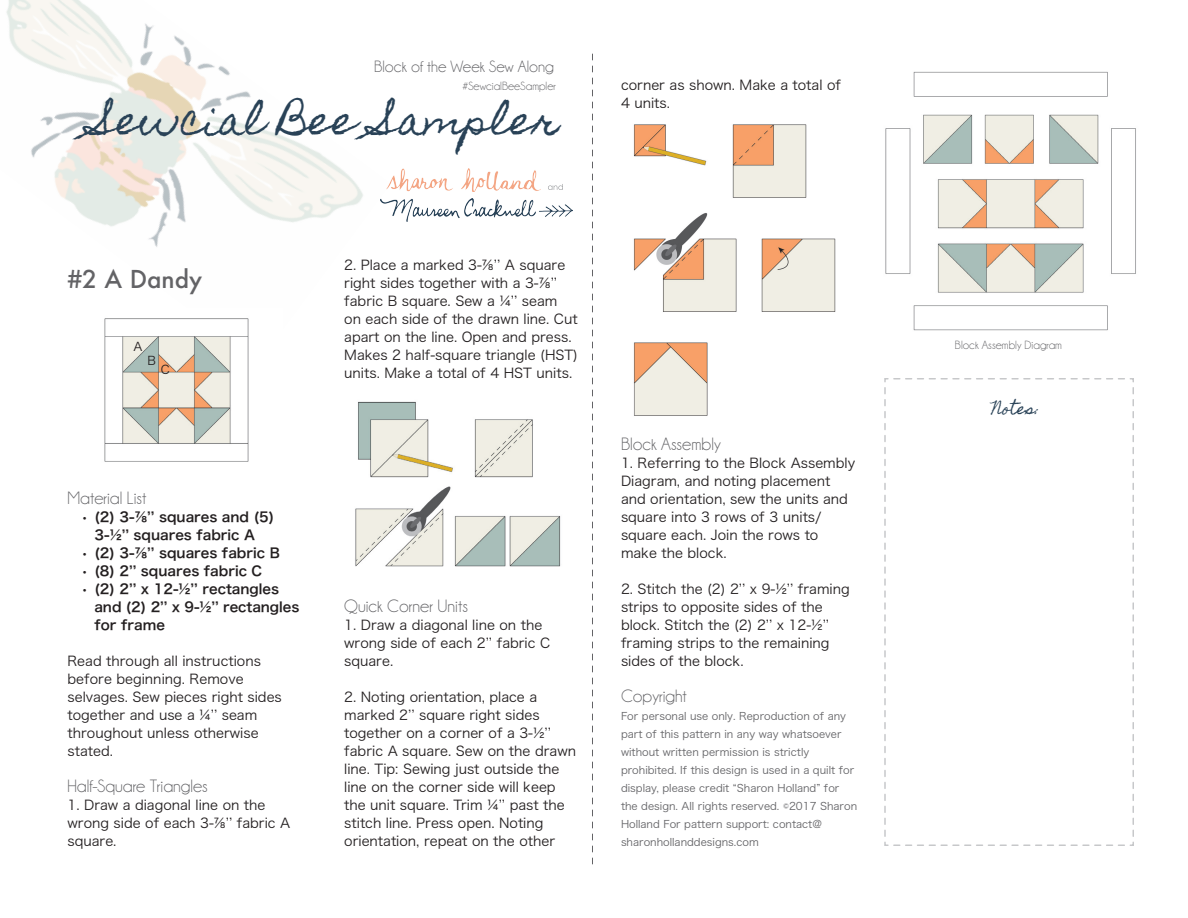
<style>
.page{position:relative;width:1188px;height:918px;background:#fff}
.page>*{position:absolute;margin:0;border:0;box-sizing:border-box;transform-origin:0 0}
.t1{font:39px "Homemade Apple";color:#294257}
.block_name{font:500 24px "Futura";color:#636366}
.Body_Copy_Subtitle{font:18px "Champagne&Limousines";color:#636366}
.t2{font:16.5px "Champagne&Limousines";color:#636366}
.Swatches{font:15px "Homemade Apple";color:#294257}
.t3{font:13.5px/18px "Hira Kaku Pro W3";color:#231f20}
.t4{font:13.5px/18px "Hira Kaku Pro W6";color:#231f20;text-align:center}
.strip_in{font:12px "Champagne&Limousines";color:#636366}
.A__B__C{font:12px "Hira Kaku Pro W3";color:#231f20}
.Copyright_copy{font:10.5px/18px "Hira Kaku Pro W3";color:#636366}
</style>
<div class="page">
<img style="left:6px;top:0;width:381px;height:247px">
<img style="left:380px;top:199px;width:192px;height:22px">
<img style="left:387px;top:168px;width:153px;height:24px">
<svg style="left:548px;top:184px;width:15px;height:6px"></svg>
<svg style="left:592px;top:54px;width:1px;height:810px"></svg>
<img style="left:885px;top:71px;width:251px;height:260px">
<img style="left:355px;top:401px;width:206px;height:166px">
<img style="left:633px;top:124px;width:203px;height:292px">
<img style="left:104px;top:318px;width:145px;height:144px">
<svg style="left:884px;top:378px;width:250px;height:468px"></svg>
<p class="t2" style="left:374px;top:58px;width:181px">Block of the Week Sew Along</p>
<p class="strip_in" style="left:463px;top:80px;width:95px">#SewcialBeeSampler</p>
<p class="t3" style="left:621px;top:75px;width:222px">corner as shown. Make a total of<br>4 units.</p>
<h1 class="t1" style="left:93px;top:98px;width:467px">Sewcial Bee Sampler</h1>
<p class="block_name" style="left:68px;top:263px;width:136px">#2 A Dandy</p>
<p class="A__B__C" style="left:133px;top:336px;width:10px">A</p>
<p class="A__B__C" style="left:147px;top:349px;width:10px">B</p>
<p class="A__B__C" style="left:161px;top:358px;width:11px">C</p>
<p class="Body_Copy_Subtitle" style="left:68px;top:489px;width:81px">Material List</p>
<p class="t4" style="left:81px;top:507px;width:195px">• (2) 3-⅞’’ squares and (5)<br>3-½’’ squares fabric A</p>
<p class="t4" style="left:81px;top:543px;width:200px">• (2) 3-⅞’’ squares fabric B</p>
<p class="t4" style="left:81px;top:561px;width:183px">• (8) 2’’ squares fabric C</p>
<p class="t4" style="left:94px;top:579px;width:206px;text-align:left;text-indent:-14px">• (2) 2’’ x 12-½’’ rectangles and (2) 2’’ x 9-½’’ rectangles for frame</p>
<p class="t3" style="left:68px;top:651px;width:216px">Read through all instructions before beginning. Remove selvages. Sew pieces right sides together and use a ¼’’ seam throughout unless otherwise stated.</p>
<p class="Body_Copy_Subtitle" style="left:68px;top:777px;width:142px">Half-Square Triangles</p>
<p class="t3" style="left:68px;top:795px;width:224px">1. Draw a diagonal line on the wrong side of each 3-⅞’’ fabric A square.</p>
<p class="t3" style="left:344px;top:255px;width:235px">2. Place a marked 3-⅞’’ A square right sides together with a 3-⅞’’ fabric B square. Sew a ¼’’ seam<br>on each side of the drawn line. Cut apart on the line. Open and press.<br>Makes 2 half-square triangle (HST) units. Make a total of 4 HST units.</p>
<p class="Body_Copy_Subtitle" style="left:344px;top:597px;width:125px">Quick Corner Units</p>
<p class="t3" style="left:344px;top:615px;width:208px">1. Draw a diagonal line on the wrong side of each 2’’ fabric C square.</p>
<p class="t3" style="left:344px;top:687px;width:233px">2. Noting orientation, place a marked 2’’ square right sides together on a corner of a 3-½’’ fabric A square. Sew on the drawn line. Tip: Sewing just outside the line on the corner side will keep the unit square. Trim ¼’’ past the stitch line. Press open. Noting orientation, repeat on the other</p>
<p class="Body_Copy_Subtitle" style="left:621px;top:435px;width:101px">Block Assembly</p>
<p class="t3" style="left:621px;top:453px;width:236px">1. Referring to the Block Assembly<br>Diagram, and noting placement and orientation, sew the units and square into 3 rows of 3 units/ square each. Join the rows to make the block.</p>
<p class="t3" style="left:621px;top:579px;width:230px">2. Stitch the (2) 2’’ x 9-½’’ framing strips to opposite sides of the block. Stitch the (2) 2’’ x 12-½’’ framing strips to the remaining sides of the block.</p>
<p class="Body_Copy_Subtitle" style="left:621px;top:687px;width:68px">Copyright</p>
<p class="Copyright_copy" style="left:621px;top:706px;width:238px">For personal use only. Reproduction of any part of this pattern in any way whatsoever without written permission is strictly prohibited. If this design is used in a quilt for display, please credit “Sharon Holland” for the design. All rights reserved. ©2017 Sharon Holland For pattern support: contact@ sharonhollanddesigns.com</p>
<p class="strip_in" style="left:955px;top:339px;width:109px">Block Assembly Diagram</p>
<p class="Swatches" style="left:992px;top:400px;width:50px">Notes:</p>
</div>
